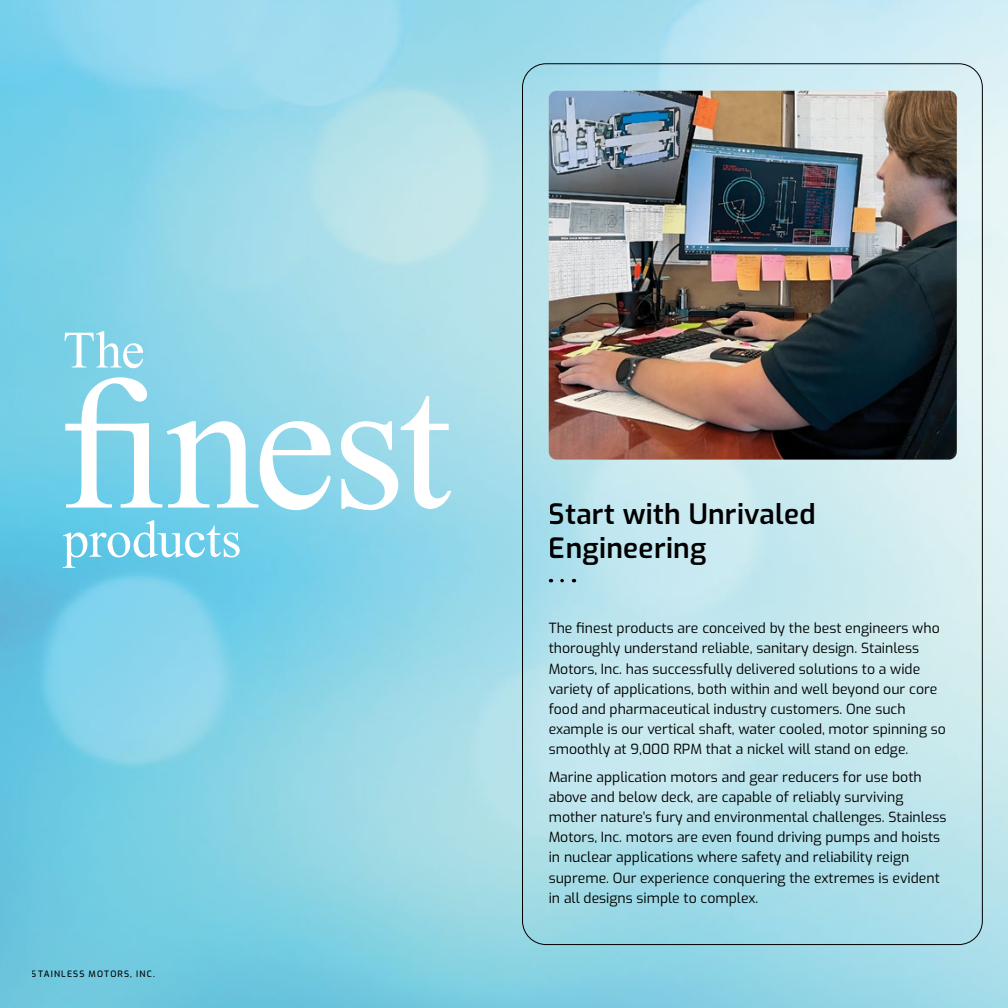
<style>
.page{position:relative;width:1008px;height:1008px;background:#fff}
.page>*{position:absolute;margin:0;border:0;box-sizing:border-box;transform-origin:0 0}
.t1{font:187.6px "Times New Roman";color:#fff}
.t2{font:52.5px "Times New Roman";letter-spacing:-.01em;color:#fff}
.t3{font:28px/33.2px "Exo";letter-spacing:.01em;color:#000}
.t4{font:14px/20.1px "Exo";color:#000}
.t5{font:8.75px "Exo";letter-spacing:.125em;color:#000}
</style>
<div class="page">
<img style="left:0;top:0;width:1008px;height:1008px">
<img style="left:549px;top:91px;width:408px;height:369px">
<svg style="left:562px;top:579px;width:6px;height:3px"></svg>
<h2 class="t2" style="left:63px;top:315px;width:83px">The</h2>
<h1 class="t1" style="left:63px;top:319px;width:390px">finest</h1>
<h2 class="t2" style="left:63px;top:504px;width:180px">products</h2>
<p class="t5" style="left:32px;top:967px;width:124px">STAINLESS MOTORS, INC.</p>
<h3 class="t3" style="left:549px;top:496px;width:268px">Start with Unrivaled<br>Engineering</h3>
<p class="t4" style="left:549px;top:618px;width:399px">The finest products are conceived by the best engineers who thoroughly understand reliable, sanitary design. Stainless Motors, Inc. has successfully delivered solutions to a wide variety of applications, both within and well beyond our core food and pharmaceutical industry customers. One such example is our vertical shaft, water cooled, motor spinning so smoothly at 9,000 RPM that a nickel will stand on edge.</p>
<p class="t4" style="left:549px;top:766px;width:399px">Marine application motors and gear reducers for use both above and below deck, are capable of reliably surviving mother nature’s fury and environmental challenges. Stainless Motors, Inc. motors are even found driving pumps and hoists in nuclear applications where safety and reliability reign supreme. Our experience conquering the extremes is evident in all designs simple to complex.</p>
</div>
